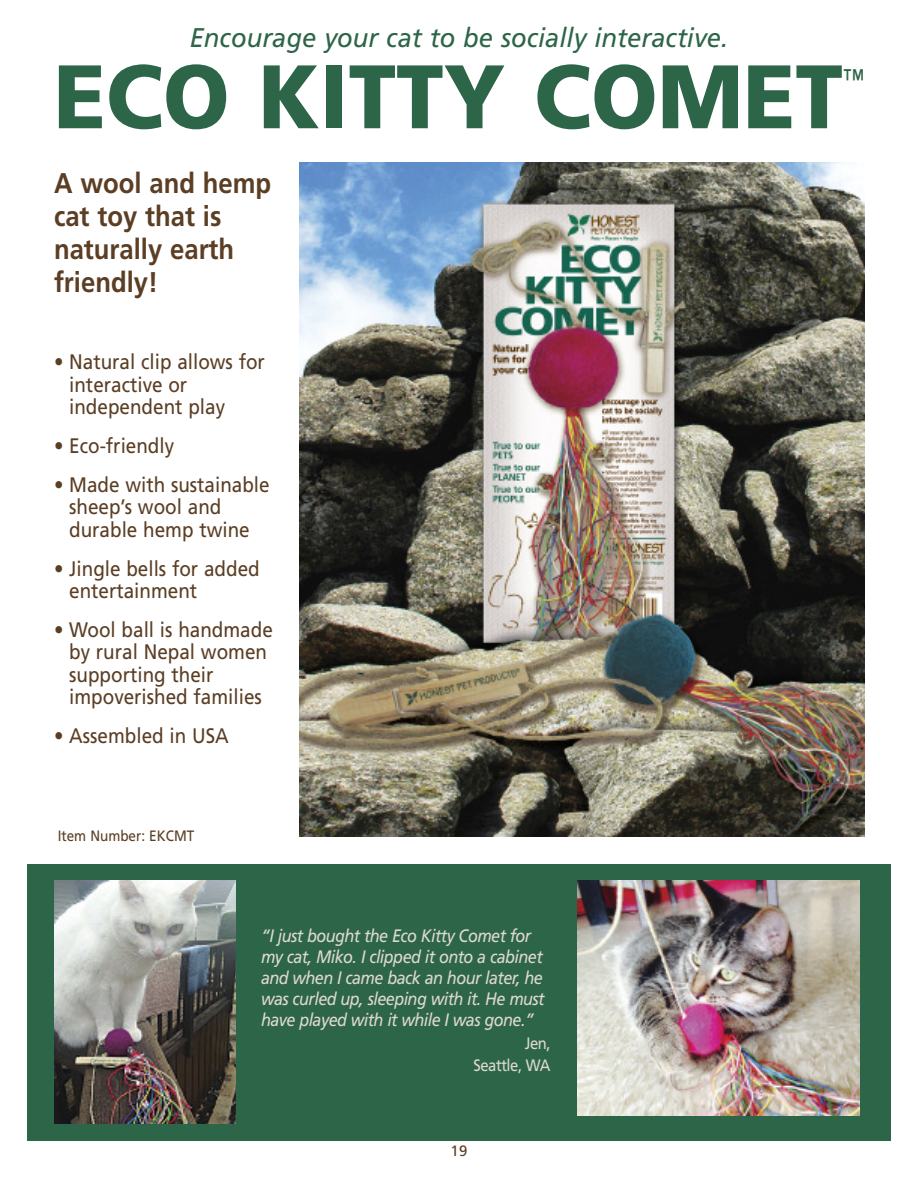
<style>
.page{position:relative;width:918px;height:1188px;background:#fff}
.page>*{position:absolute;margin:0;border:0;box-sizing:border-box;transform-origin:0 0}
.t1{font:900 90px "Frutiger";color:#2d6548;scale:.95 1}
.t2{font:700 28.5px/33px "Frutiger";color:#5b3e24;scale:.9 1}
.t3{font:italic 27px "Frutiger";color:#2d6548;scale:.95 1}
.t4{font:27px "Frutiger";color:#2d6548;scale:.8 1}
.t5{font:21px/22.5px "Frutiger";color:#5b3e24;scale:.9 1}
.t6{font:italic 18px/21px "Frutiger";letter-spacing:-.035em;color:#ded8d3;scale:.9 1}
.t7{font:16.5px/22.5px "Frutiger";letter-spacing:-.035em;color:#ded8d3;text-align:right;scale:.9 1}
.t8{font:15px "Frutiger";color:#5b3e24;scale:.9 1}
.t9{font:15px "Frutiger";color:#5b3e24}
</style>
<div class="page">
<div style="left:27px;top:864px;width:864px;height:277px;background:#2d6548"></div>
<img style="left:300px;top:162px;width:564px;height:675px">
<img style="left:54px;top:881px;width:181px;height:243px">
<img style="left:577px;top:881px;width:283px;height:235px">
<p class="t3" style="left:190px;top:27px;width:568px">Encourage your cat to be socially interactive.</p>
<h1 class="t1" style="left:54px;top:61px;width:832px">ECO KITTY COMET</h1>
<p class="t4" style="left:843px;top:68px;width:28px">™</p>
<h2 class="t2" style="left:54px;top:169px;width:243px">A wool and hemp cat toy that is naturally earth friendly!</h2>
<p class="t5" style="left:69px;top:353px;width:219px;text-indent:-15px">• Natural clip allows for interactive or independent play</p>
<p class="t5" style="left:54px;top:436px;width:135px">• Eco-friendly</p>
<p class="t5" style="left:69px;top:475px;width:224px;text-indent:-15px">• Made with sustainable sheep’s wool and durable hemp twine</p>
<p class="t5" style="left:69px;top:559px;width:213px;text-indent:-15px">• Jingle bells for added entertainment</p>
<p class="t5" style="left:69px;top:620px;width:228px;text-indent:-15px">• Wool ball is handmade by rural Nepal women supporting their impoverished families</p>
<p class="t5" style="left:54px;top:726px;width:196px">• Assembled in USA</p>
<p class="t8" style="left:58px;top:829px;width:153px">Item Number: EKCMT</p>
<p class="t6" style="left:261px;top:927px;width:317px">“I just bought the Eco Kitty Comet for my cat, Miko. I clipped it onto a cabinet and when I came back an hour later, he was curled up, sleeping with it. He must have played with it while I was gone.”</p>
<p class="t7" style="left:474px;top:1033px;width:87px">Jen,<br>Seattle, WA</p>
<p class="t9" style="left:451px;top:1145px;width:18px">19</p>
</div>
